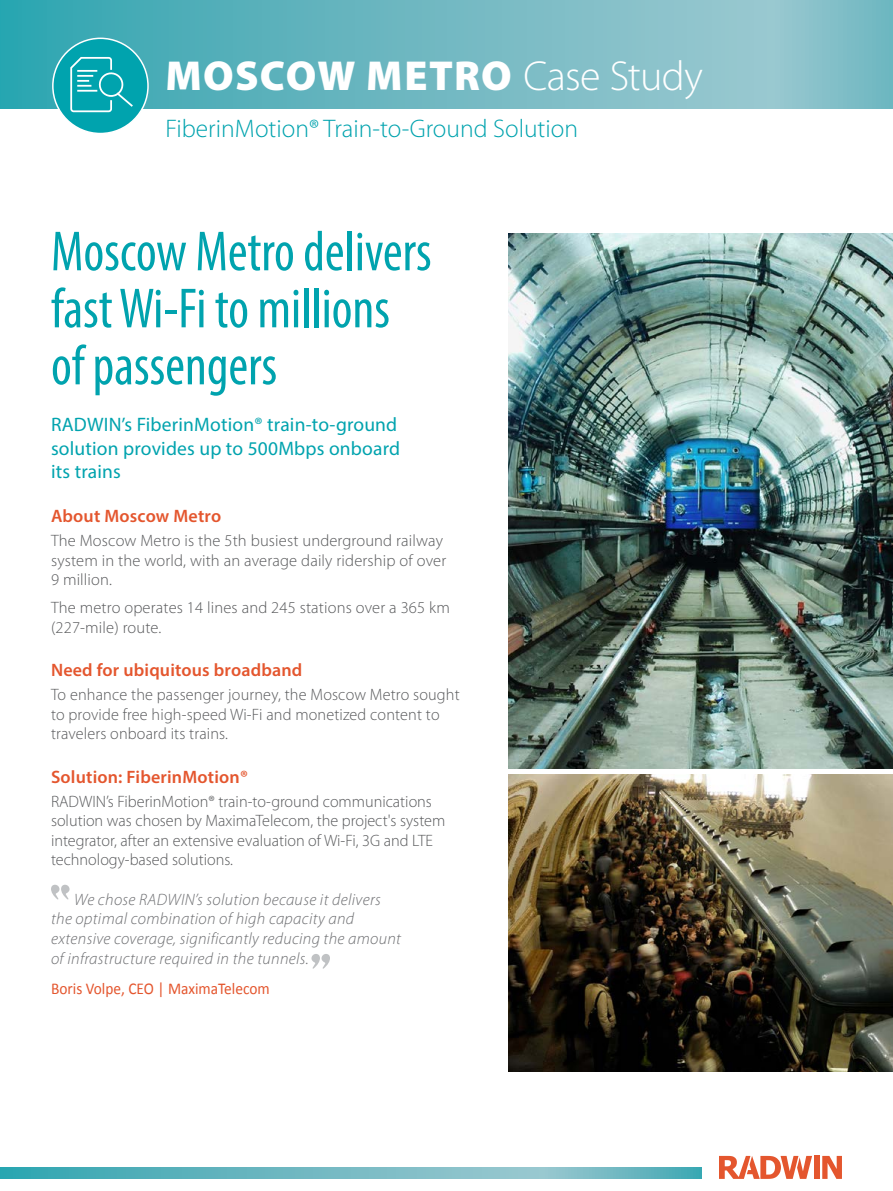
<style>
.page{position:relative;width:893px;height:1191px;background:#fff}
.page>*{position:absolute;margin:0;border:0;box-sizing:border-box;transform-origin:0 0}
.t1{font:condensed 57px/57px "Myriad Pro";color:#00a3ae;scale:.95 1}
.t2{font:900 42px "Myriad Pro";letter-spacing:.03em;color:#fff}
.t3{font:300 25.5px "Myriad Pro";color:#00a3ae}
.t4{font:19.5px/23.4px "Myriad Pro";letter-spacing:.01em;color:#00a3ae}
.t5{font:600 18px "Myriad Pro";letter-spacing:.01em;color:#e4562e}
.t6{font:300 16.5px/19.5px "Myriad Pro";letter-spacing:.01em;color:#58595b}
.t7{font:italic 300 16.5px/19.8px "Myriad Pro";letter-spacing:.02em;color:#6d6e71}
.t8{font:16.5px "Calibri";color:#e4562e;scale:.93 1}
.s1{font-weight:300}
</style>
<div class="page">
<svg style="left:0;top:0;width:893px;height:108px;background:#6eb8c1"></svg>
<svg style="left:0;top:1167px;width:701px;height:11px;background:#69b6c0"></svg>
<div style="left:53px;top:38px;width:95px;height:95px;background:#00a3ae;border-radius:50%"></div>
<div style="left:52px;top:38px;width:97px;height:96px;border:2px solid #fff;border-radius:50%"></div>
<svg style="left:70px;top:57px;width:63px;height:55px"></svg>
<div style="left:814px;top:1155px;width:6px;height:23px;background:#e4562e"></div>
<svg style="left:822px;top:1155px;width:20px;height:23px"></svg>
<svg style="left:719px;top:1155px;width:93px;height:23px"></svg>
<img style="left:509px;top:234px;width:384px;height:534px">
<img style="left:509px;top:775px;width:384px;height:296px">
<svg style="left:51px;top:884px;width:19px;height:15px"></svg>
<svg style="left:311px;top:954px;width:19px;height:14px"></svg>
<h2 class="t2" style="left:165px;top:48px;width:539px">MOSCOW METRO <span class="s1">Case Study</span></h2>
<h3 class="t3" style="left:165px;top:113px;width:414px">FiberinMotion® Train-to-Ground Solution</h3>
<h1 class="t1" style="left:51px;top:222px;width:402px">Moscow Metro delivers fastWi toFi- millions of passengers</h1>
<p class="t4" style="left:51px;top:413px;width:351px">RADWINs’ FiberinMotion® train-to-ground solution provides up to 500Mbps onboard its trains</p>
<p class="t5" style="left:51px;top:505px;width:172px">About Moscow Metro</p>
<p class="t6" style="left:51px;top:531px;width:397px">The Moscow Metro is the 5th busiest underground railway system in the world, with an average daily ridership of over<br>9 million.</p>
<p class="t6" style="left:51px;top:598px;width:401px">The metro operates 14 lines and 245 stations over a 365 km (227-mile) route.</p>
<p class="t5" style="left:51px;top:659px;width:253px">Need for ubiquitous broadband</p>
<p class="t6" style="left:51px;top:685px;width:410px">To enhance the passenger journey, the Moscow Metro sought to provide free high-speed Wi-Fi and monetized content to travelers onboard its trains.</p>
<p class="t5" style="left:51px;top:765px;width:198px">Solution: FiberinMotionR</p>
<p class="t6" style="left:51px;top:791px;width:396px">RADWINs’ FiberinMotion® train t o- -ground communications solution was chosen by MaximaTelecom, the project s' system integrator, after an extensive evaluation of Wi-Fi G3, and LTE technology-based solutions.</p>
<p class="t7" style="left:51px;top:889px;width:352px;text-indent:23px">We chose RADWINs’ solution because it delivers the optimal combination of high capacity and extensive coverage, significantly reducing the amount of infrastructure required in the tunnels.</p>
<p class="t8" style="left:51px;top:977px;width:237px">Boris Volpe, CEO | MaximaTelecom</p>
</div>
